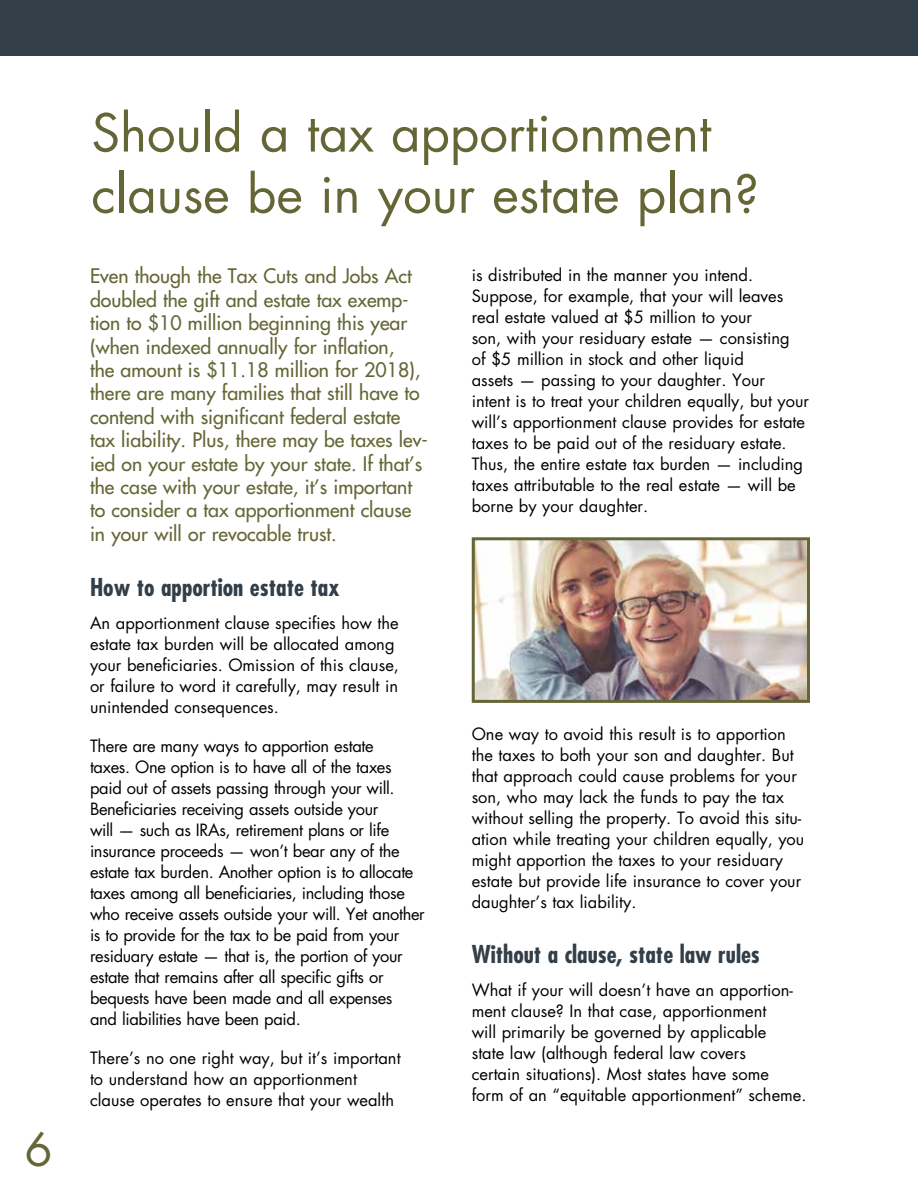
<style>
.page{position:relative;width:918px;height:1188px;background:#fff}
.page>*{position:absolute;margin:0;border:0;box-sizing:border-box;transform-origin:0 0}
.t1{font:51px/61.2px "Futura Std";color:#656636}
.t2{font:45px "Futura Std";color:#656636}
.t3{font:700 condensed 24px "Futura Std";color:#323e48}
.t4{font:500 19.5px/23.4px "Futura Std";color:#656636}
.t5{font:16.5px/21px "Futura Std";color:#000}
.t6{font:16.5px/21px "Futura Std";letter-spacing:-.02em;color:#000}
</style>
<div class="page">
<div style="left:0;top:0;width:918px;height:55px;background:#323e48"></div>
<img style="left:476px;top:541px;width:330px;height:158px">
<div style="left:472px;top:537px;width:338px;height:166px;border:3px solid #656636"></div>
<h2 class="t2" style="left:25px;top:1120px;width:29px">6</h2>
<h1 class="t1" style="left:92px;top:103px;width:669px">Should a tax apportionment clause be in your estate plan?</h1>
<p class="t4" style="left:90px;top:265px;width:339px">Even though the Tax Cuts and Jobs Act doubled the gift and estate tax exemp&shy;tion to $10 million beginning this year (when indexed annually for inflation,<br>the amount is $11.18 million for 2018), there are many families that still have to contend with significant federal estate tax liability. Plus, there may be taxes lev&shy;ied on your estate by your state. If that’s the case with your estate, it’s important to consider a tax apportionment clause in your will or revocable trust.</p>
<h3 class="t3" style="left:90px;top:573px;width:252px">How to apportion estate tax</h3>
<p class="t5" style="left:90px;top:613px;width:310px">An apportionment clause specifies how the estate tax burden will be allocated among your beneficiaries. Omission of this clause, or failure to word it carefully, may result in unintended consequences.</p>
<p class="t6" style="left:90px;top:736px;width:336px">There are many ways to apportion estate<br>taxes. One option is to have all of the taxes paid out of assets passing through your will.<br>Beneficiaries receiving assets outside your<br>will — such as IRAs, retirement plans or life insurance proceeds — won’t bear any of the estate tax burden. Another option is to allocate taxes among all beneficiaries, including those who receive assets outside your will. Yet another is to provide for the tax to be paid from your residuary estate — that is, the portion of your estate that remains after all specific gifts or bequests have been made and all expenses<br>and liabilities have been paid.</p>
<p class="t5" style="left:90px;top:1048px;width:312px">There’s no one right way, but it’s important to understand how an apportionment clause operates to ensure that your wealth</p>
<p class="t5" style="left:472px;top:265px;width:339px">is distributed in the manner you intend.<br>Suppose, for example, that your will leaves real estate valued at $5 million to your<br>son, with your residuary estate — consisting<br>of $5 million in stock and other liquid<br>assets — passing to your daughter. Your<br>intent is to treat your children equally, but your will’s apportionment clause provides for estate taxes to be paid out of the residuary estate.<br>Thus, the entire estate tax burden — including taxes attributable to the real estate — will be borne by your daughter.</p>
<p class="t5" style="left:472px;top:724px;width:334px">One way to avoid this result is to apportion the taxes to both your son and daughter. But that approach could cause problems for your son, who may lack the funds to pay the tax without selling the property. To avoid this situ&shy;ation while treating your children equally, you might apportion the taxes to your residuary estate but provide life insurance to cover your daughter’s tax liability.</p>
<h3 class="t3" style="left:472px;top:940px;width:290px">Without a clause, state law rules</h3>
<p class="t5" style="left:472px;top:980px;width:336px">What if your will doesn’t have an apportion&shy;ment clause? In that case, apportionment<br>will primarily be governed by applicable<br>state law (although federal law covers<br>certain situations). Most states have some<br>form of an “equitable apportionment” scheme.</p>
</div>
